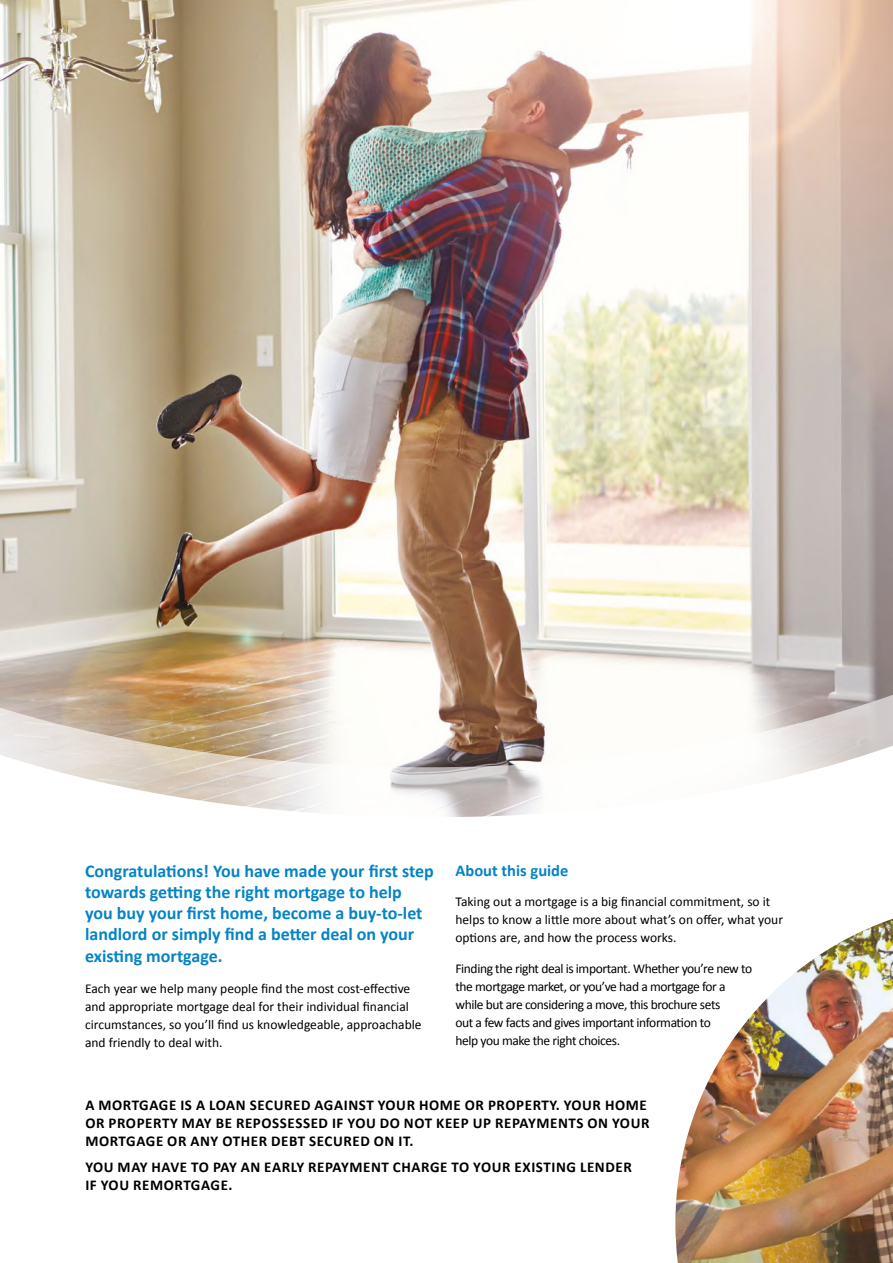
<style>
.page{position:relative;width:893px;height:1263px;background:#fff}
.page>*{position:absolute;margin:0;border:0;box-sizing:border-box;transform-origin:0 0}
.t1{font:700 18px/21.5px "Calibri";color:#0584c5}
.t2{font:700 16.5px "Calibri";color:#0584c5}
.t3{font:700 15px/18px "Calibri";letter-spacing:.04em;color:#000}
.t4{font:13.5px/18px "Calibri";letter-spacing:-.01em;color:#000}
.t5{font:13.5px/18px "Calibri";letter-spacing:-.03em;color:#000}
</style>
<div class="page">
<img style="left:0;top:0;width:893px;height:695px">
<svg style="left:0;top:695px;width:893px;height:122px"></svg>
<img style="left:675px;top:919px;width:218px;height:344px">
<h1 class="t1" style="left:85px;top:859px;width:350px">Congratulations! You have made your first step towards getting the right mortgage to help you buy your first home, become a buy-to-let landlord or simply find a better deal on your existing mortgage.</h1>
<p class="t4" style="left:85px;top:979px;width:338px">Each year we help many people find the most cost-effective and appropriate mortgage deal for their individual financial circumstances, so you’ll find us knowledgeable, approachable and friendly to deal with.</p>
<p class="t2" style="left:455px;top:860px;width:114px">About this guide</p>
<p class="t4" style="left:455px;top:892px;width:329px">Taking out a mortgage is a big financial commitment, so it helps to know a little more about what’s on offer, what your options are, and how the process works.</p>
<p class="t5" style="left:455px;top:959px;width:298px">Finding the right deal is important. Whether you’re new to the mortgage market, or you’ve had a mortgage for a while but are considering a move, this brochure sets<br>out a few facts and gives important information to<br>help you make the right choices.</p>
<p class="t3" style="left:85px;top:1095px;width:566px">A MORTGAGE IS A LOAN SECURED AGAINST YOUR HOME OR PROPERTY. YOUR HOME<br>OR PROPERTY MAY BE REPOSSESSED IF YOU DO NOT KEEP UP REPAYMENTS ON YOUR<br>MORTGAGE OR ANY OTHER DEBT SECURED ON IT.</p>
<p class="t3" style="left:85px;top:1157px;width:548px">YOU MAY HAVE TO PAY AN EARLY REPAYMENT CHARGE TO YOUR EXISTING LENDER<br>IF YOU REMORTGAGE.</p>
</div>
